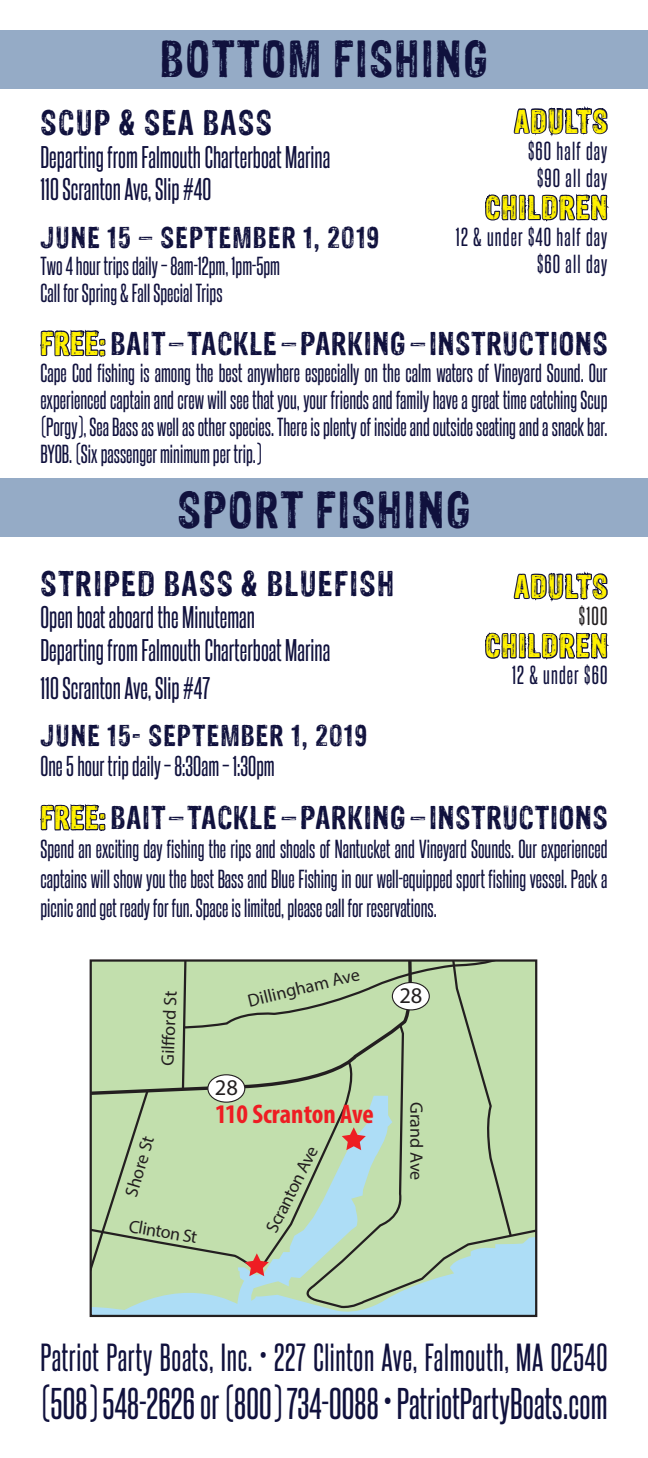
<style>
.page{position:relative;width:648px;height:1458px;background:#fff}
.page>*{position:absolute;margin:0;border:0;box-sizing:border-box;transform-origin:0 0}
.t1{font:42.75px "Sans Culottes";letter-spacing:.04em;color:#10113d}
.t2{font:38.25px "Steelfish Rg";letter-spacing:.005em;color:#10113d}
.t3{font:33.75px "Steelfish Rg";letter-spacing:.02em;color:#10113d}
.t4{font:29.25px "Sans Culottes";letter-spacing:.05em;color:#10113d}
.t5{font:27px "Steelfish Rg";color:#10113d}
.t6{font:27px "Sans Culottes";letter-spacing:.03em;color:#10113d}
.t7{font:27px "Sans Culottes";letter-spacing:.05em;color:#fff101}
.t8{font:700 condensed 27px "Myriad Pro";color:#ee1d23}
.t9{font:24.75px "Sans Culottes";letter-spacing:.05em;color:#10113d}
.t10{font:24.75px "Steelfish Rg";color:#10113d}
.t11{font:22.5px/27px "Steelfish Rg";color:#10113d;text-align:justify}
.t12{font:22.5px "Steelfish Rg";letter-spacing:.05em;color:#10113d}
.t13{font:22.5px "Myriad Pro";color:#231f20}
.t14{font:22.5px "Steelfish Rg";color:#231f20}
.t15{font:18px "Myriad Pro";letter-spacing:-.005em;color:#231f20}
.s1{color:#fff101}
</style>
<div class="page">
<svg style="left:40px;top:329px;width:66px;height:28px"></svg>
<div style="left:0;top:479px;width:648px;height:58px;background:#95abc6"></div>
<div style="left:0;top:30px;width:648px;height:58px;background:#95abc6"></div>
<svg style="left:40px;top:804px;width:66px;height:27px"></svg>
<svg style="left:93px;top:1278px;width:441px;height:36px;background:#b5ddd8"></svg>
<svg style="left:150px;top:1239px;width:148px;height:39px;background:#b6d4b1"></svg>
<svg style="left:298px;top:1092px;width:236px;height:217px;background:#b4d7c4"></svg>
<div style="left:93px;top:962px;width:20px;height:126px;background:#c2dfad"></div>
<div style="left:93px;top:1088px;width:57px;height:203px;background:#c2dfad"></div>
<div style="left:514px;top:962px;width:20px;height:130px;background:#c2dfad"></div>
<svg style="left:113px;top:962px;width:401px;height:277px;background:#bbd8ab"></svg>
<div style="left:208px;top:1075px;width:37px;height:27px;background:#fff;border-radius:50%"></div>
<div style="left:207px;top:1074px;width:38px;height:29px;border:1px solid #231f20;border-radius:50%"></div>
<div style="left:392px;top:983px;width:37px;height:27px;background:#fff;border-radius:50%"></div>
<div style="left:392px;top:982px;width:38px;height:28px;border:1px solid #231f20;border-radius:50%"></div>
<svg style="left:245px;top:1253px;width:24px;height:23px"></svg>
<svg style="left:342px;top:1127px;width:24px;height:23px"></svg>
<div style="left:90px;top:959px;width:447px;height:358px;border:2px solid #231f20"></div>
<svg style="left:457px;top:88px;width:191px;height:134px"></svg>
<svg style="left:485px;top:571px;width:124px;height:89px"></svg>
<svg style="left:161px;top:1034px;width:14px;height:12px"></svg>
<p class="t1" style="left:160px;top:27px;width:330px">BOTTOM FISHING</p>
<p class="t7" style="left:514px;top:101px;width:95px">ADULTS</p>
<p class="t12" style="left:528px;top:137px;width:81px">$60 half day</p>
<p class="t11" style="left:537px;top:163px;width:72px">$90 all day</p>
<p class="t7" style="left:485px;top:188px;width:124px">CHILDREN</p>
<p class="t12" style="left:456px;top:223px;width:153px">12 &amp; under $40 half day</p>
<p class="t11" style="left:537px;top:250px;width:72px">$60 all day</p>
<p class="t4" style="left:40px;top:101px;width:233px">SCUP &amp; SEA BASS</p>
<p class="t5" style="left:40px;top:140px;width:291px">Departing from Falmouth Charterboat Marina</p>
<p class="t5" style="left:40px;top:172px;width:172px">110 Scranton Ave, Slip #40</p>
<p class="t9" style="left:40px;top:219px;width:341px">JUNE 15 – SEPTEMBER 1, 2019</p>
<p class="t11" style="left:40px;top:251px;width:241px">Two 4 hour trips daily – 8am-12pm, 1pm-5pm</p>
<p class="t11" style="left:40px;top:278px;width:184px">Call for Spring &amp; Fall Special Trips</p>
<p class="t6" style="left:40px;top:323px;width:569px"><span class="s1">FREE:</span> BAIT – TACKLE – PARKING – INSTRUCTIONS</p>
<p class="t11" style="left:40px;top:358px;width:569px">Cape Cod fishing is among the best anywhere especially on the calm waters of Vineyard Sound. Our experienced captain and crew will see that you, your friends and family have a great time catching Scup (Porgy), Sea Bass as well as other species. There is plenty of inside and outside seating and a snack bar.<br>BYOB. (Six passenger minimum per trip.)</p>
<p class="t1" style="left:177px;top:479px;width:295px">SPORT FISHING</p>
<p class="t4" style="left:40px;top:562px;width:355px">STRIPED BASS &amp; BLUEFISH</p>
<p class="t5" style="left:40px;top:601px;width:216px">Open boat aboard the Minuteman</p>
<p class="t5" style="left:40px;top:633px;width:291px">Departing from Falmouth Charterboat Marina</p>
<p class="t5" style="left:40px;top:671px;width:171px">110 Scranton Ave, Slip #47</p>
<p class="t9" style="left:40px;top:718px;width:328px">JUNE 15- SEPTEMBER 1, 2019</p>
<p class="t10" style="left:40px;top:751px;width:236px">One 5 hour trip daily – 8:30am – 1:30pm</p>
<p class="t6" style="left:40px;top:798px;width:569px"><span class="s1">FREE:</span> BAIT – TACKLE – PARKING – INSTRUCTIONS</p>
<p class="t11" style="left:40px;top:834px;width:569px;line-height:29.5px">Spend an exciting day fishing the rips and shoals of Nantucket and Vineyard Sounds. Our experienced captains will show you the best Bass and Blue Fishing in our well-equipped sport fishing vessel. Pack a picnic and get ready for fun. Space is limited, please call for reservations.</p>
<p class="t7" style="left:514px;top:567px;width:95px">ADULTS</p>
<p class="t14" style="left:579px;top:602px;width:30px">$100</p>
<p class="t7" style="left:485px;top:626px;width:124px">CHILDREN</p>
<p class="t12" style="left:512px;top:661px;width:97px">12 &amp; under $60</p>
<p class="t15" style="left:157px;top:1065px;width:76px;rotate:-88deg">Gil ord St</p>
<p class="t15" style="left:120px;top:1193px;width:64px;rotate:-73deg">Shore St</p>
<p class="t15" style="left:131px;top:1215px;width:71px;rotate:10deg">Clinton St</p>
<p class="t15" style="left:246px;top:990px;width:116px;rotate:-14deg">Dillingham Ave</p>
<p class="t13" style="left:215px;top:1074px;width:25px">28</p>
<p class="t8" style="left:215px;top:1097px;width:160px">110 Scranton Ave</p>
<p class="t15" style="left:261px;top:1226px;width:96px;rotate:-63deg">Scranton Ave</p>
<p class="t13" style="left:399px;top:981px;width:25px">28</p>
<p class="t15" style="left:428px;top:1102px;width:80px;rotate:90deg">Grand Ave</p>
<p class="t3" style="left:40px;top:1337px;width:569px">Patriot Party Boats, Inc. • 227 Clinton Ave, Falmouth, MA 02540</p>
<p class="t2" style="left:40px;top:1379px;width:569px">(508) 548-2626 or (800) 734-0088 • PatriotPartyBoats.com</p>
</div>
